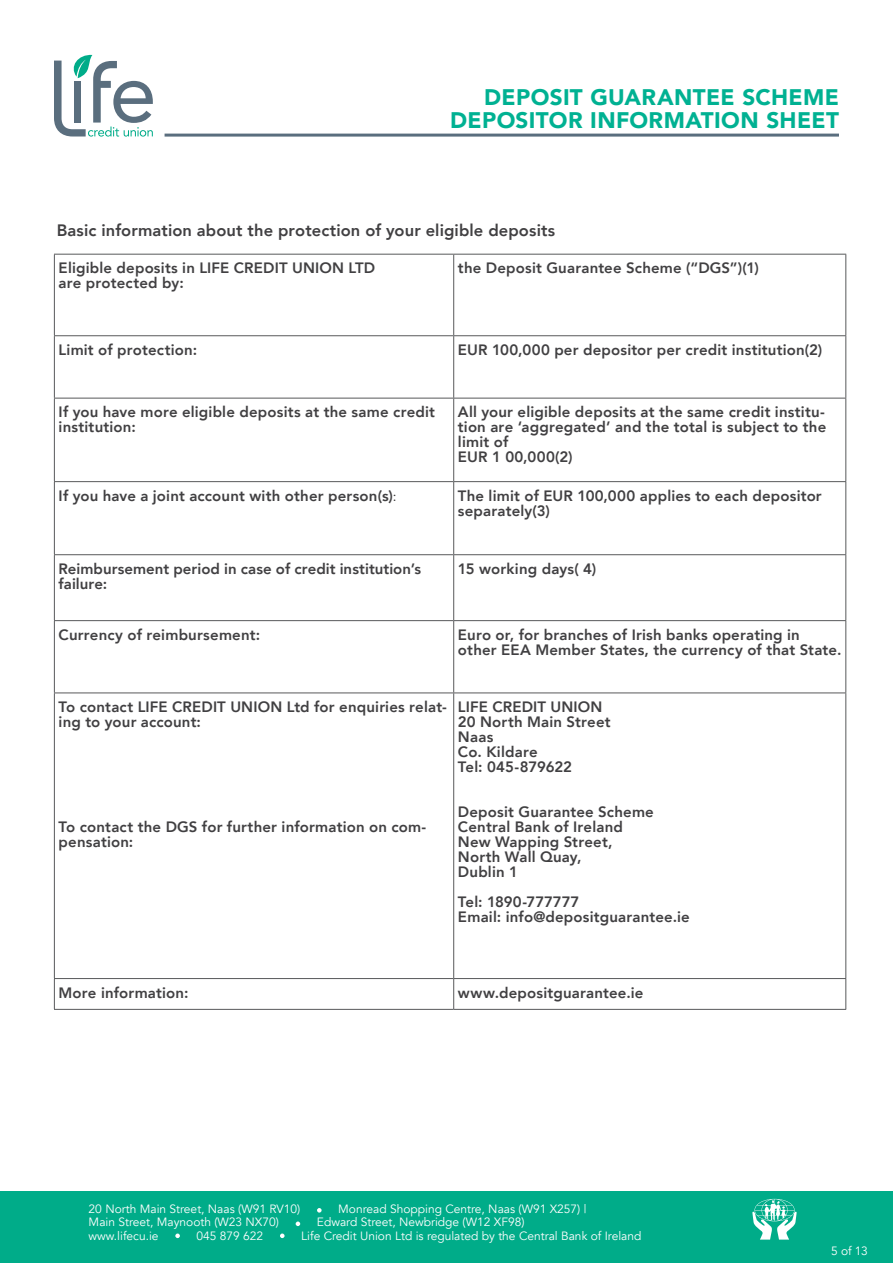
<style>
.page{position:relative;width:893px;height:1263px;background:#fff}
.page>*{position:absolute;margin:0;border:0;box-sizing:border-box;transform-origin:0 0}
.t1{font:900 22.5px/22.5px "Avenir";letter-spacing:.015em;color:#00b192;text-align:right}
.t2{font:800 16.5px "Avenir";letter-spacing:.005em;color:#414042}
.t3{font:800 15px/15px "Avenir";letter-spacing:.01em;color:#414042}
.t4{font:12px "Avenir";color:#fff}
.s1{font-weight:400;font-size:13.5px;color:#2e2e2f}
</style>
<div class="page">
<svg style="left:54px;top:54px;width:99px;height:83px"></svg>
<hr style="left:165px;top:134px;width:674px;height:3px;background:#5a6e7e">
<div style="left:0;top:1192px;width:893px;height:71px;background:#00ac89"></div>
<svg style="left:317px;top:1208px;width:5px;height:4px"></svg>
<svg style="left:296px;top:1221px;width:4px;height:5px"></svg>
<svg style="left:175px;top:1233px;width:5px;height:5px"></svg>
<svg style="left:280px;top:1233px;width:5px;height:5px"></svg>
<svg style="left:752px;top:1199px;width:45px;height:40px"></svg>
<svg style="left:55px;top:336px;width:398px;height:673px"></svg>
<hr style="left:54px;top:254px;width:400px;height:1px;background:#58595b">
<hr style="left:54px;top:255px;width:1px;height:80px;background:#58595b">
<hr style="left:454px;top:254px;width:392px;height:1px;background:#58595b">
<hr style="left:453px;top:255px;width:1px;height:80px;background:#58595b">
<hr style="left:845px;top:255px;width:1px;height:80px;background:#58595b">
<hr style="left:54px;top:335px;width:400px;height:1px;background:#58595b">
<hr style="left:54px;top:336px;width:1px;height:62px;background:#58595b">
<hr style="left:454px;top:335px;width:392px;height:1px;background:#58595b">
<hr style="left:453px;top:336px;width:1px;height:62px;background:#58595b">
<hr style="left:845px;top:336px;width:1px;height:62px;background:#58595b">
<hr style="left:54px;top:398px;width:400px;height:1px;background:#58595b">
<hr style="left:54px;top:398px;width:1px;height:83px;background:#58595b">
<hr style="left:454px;top:398px;width:392px;height:1px;background:#58595b">
<hr style="left:453px;top:398px;width:1px;height:83px;background:#58595b">
<hr style="left:845px;top:398px;width:1px;height:83px;background:#58595b">
<hr style="left:54px;top:481px;width:400px;height:1px;background:#58595b">
<hr style="left:54px;top:482px;width:1px;height:72px;background:#58595b">
<hr style="left:454px;top:481px;width:392px;height:1px;background:#58595b">
<hr style="left:453px;top:482px;width:1px;height:72px;background:#58595b">
<hr style="left:845px;top:482px;width:1px;height:72px;background:#58595b">
<hr style="left:54px;top:554px;width:400px;height:1px;background:#58595b">
<hr style="left:54px;top:555px;width:1px;height:65px;background:#58595b">
<hr style="left:454px;top:554px;width:392px;height:1px;background:#58595b">
<hr style="left:453px;top:555px;width:1px;height:65px;background:#58595b">
<hr style="left:845px;top:555px;width:1px;height:65px;background:#58595b">
<hr style="left:54px;top:620px;width:400px;height:1px;background:#58595b">
<hr style="left:54px;top:621px;width:1px;height:71px;background:#58595b">
<hr style="left:454px;top:620px;width:392px;height:1px;background:#58595b">
<hr style="left:453px;top:621px;width:1px;height:71px;background:#58595b">
<hr style="left:845px;top:621px;width:1px;height:71px;background:#58595b">
<hr style="left:54px;top:692px;width:400px;height:1px;background:#58595b">
<hr style="left:54px;top:693px;width:1px;height:285px;background:#58595b">
<hr style="left:454px;top:692px;width:392px;height:1px;background:#58595b">
<hr style="left:453px;top:693px;width:1px;height:285px;background:#58595b">
<hr style="left:845px;top:693px;width:1px;height:285px;background:#58595b">
<hr style="left:54px;top:978px;width:400px;height:1px;background:#58595b">
<hr style="left:54px;top:979px;width:1px;height:30px;background:#58595b">
<hr style="left:454px;top:978px;width:392px;height:1px;background:#58595b">
<hr style="left:453px;top:979px;width:1px;height:30px;background:#58595b">
<hr style="left:845px;top:979px;width:1px;height:30px;background:#58595b">
<hr style="left:54px;top:1009px;width:400px;height:1px;background:#58595b">
<hr style="left:454px;top:1009px;width:392px;height:1px;background:#58595b">
<h1 class="t1" style="left:450px;top:85px;width:390px">DEPOSIT GUARANTEE SCHEME<br>DEPOSITOR INFORMATION SHEET</h1>
<p class="t2" style="left:57px;top:217px;width:500px">Basic information about the protection of your eligible deposits</p>
<p class="t3" style="left:59px;top:261px;width:318px">Eligible deposits in LIFE CREDIT UNION LTD are protected by:</p>
<p class="t3" style="left:458px;top:261px;width:302px">the Deposit Guarantee Scheme (“DGS”)(1)</p>
<p class="t3" style="left:59px;top:342px;width:140px">Limit of protection:</p>
<p class="t3" style="left:458px;top:342px;width:366px">EUR 100,000 per depositor per credit institution(2)</p>
<p class="t3" style="left:59px;top:405px;width:378px">If you have more eligible deposits at the same credit institution:</p>
<p class="t3" style="left:458px;top:405px;width:370px">All your eligible deposits at the same credit institu&shy;tion are ‘aggregated’ and the total is subject to the limit of<br>EUR 1 00,000(2)</p>
<p class="t3" style="left:59px;top:488px;width:339px">If you have a joint account with other person(s)<span class="s1">:</span></p>
<p class="t3" style="left:458px;top:488px;width:365px">The limit of EUR 100,000 applies to each depositor separately(3)</p>
<p class="t3" style="left:59px;top:561px;width:364px">Reimbursement period in case of credit institution’s failure:</p>
<p class="t3" style="left:458px;top:561px;width:140px">15 working days( 4)</p>
<p class="t3" style="left:59px;top:627px;width:203px">Currency of reimbursement:</p>
<p class="t3" style="left:458px;top:627px;width:385px">Euro or, for branches of Irish banks operating in other EEA Member States, the currency of that State.</p>
<p class="t3" style="left:59px;top:699px;width:390px">To contact LIFE CREDIT UNION Ltd for enquiries relat&shy;ing to your account:</p>
<p class="t3" style="left:59px;top:819px;width:369px">To contact the DGS for further information on com&shy;pensation:</p>
<p class="t3" style="left:458px;top:699px;width:154px">LIFE CREDIT UNION<br>20 North Main Street<br>Naas<br>Co. Kildare<br>Tel: 045-879622</p>
<p class="t3" style="left:458px;top:804px;width:197px">Deposit Guarantee Scheme<br>Central Bank of Ireland<br>New Wapping Street,<br>North Wall Quay,<br>Dublin 1</p>
<p class="t3" style="left:458px;top:894px;width:233px">Tel: 1890-777777<br>Email: info@depositguarantee.ie</p>
<p class="t3" style="left:59px;top:985px;width:131px">More information:</p>
<p class="t3" style="left:458px;top:985px;width:187px">www.depositguarantee.ie</p>
<p class="t4" style="left:89px;top:1201px;width:213px">20 North Main Street, Naas (W91 RV10)</p>
<p class="t4" style="left:338px;top:1201px;width:250px">Monread Shopping Centre, Naas (W91 X257) |</p>
<p class="t4" style="left:89px;top:1215px;width:192px">Main Street, Maynooth (W23 NX70)</p>
<p class="t4" style="left:317px;top:1215px;width:209px">Edward Street, Newbridge (W12 XF98)</p>
<p class="t4" style="left:89px;top:1228px;width:71px">www.lifecu.ie</p>
<p class="t4" style="left:197px;top:1228px;width:68px">045 879 622</p>
<p class="t4" style="left:301px;top:1228px;width:342px">Life Credit Union Ltd is regulated by the Central Bank of Ireland</p>
<p class="t4" style="left:831px;top:1243px;width:38px">5 of 13</p>
</div>
